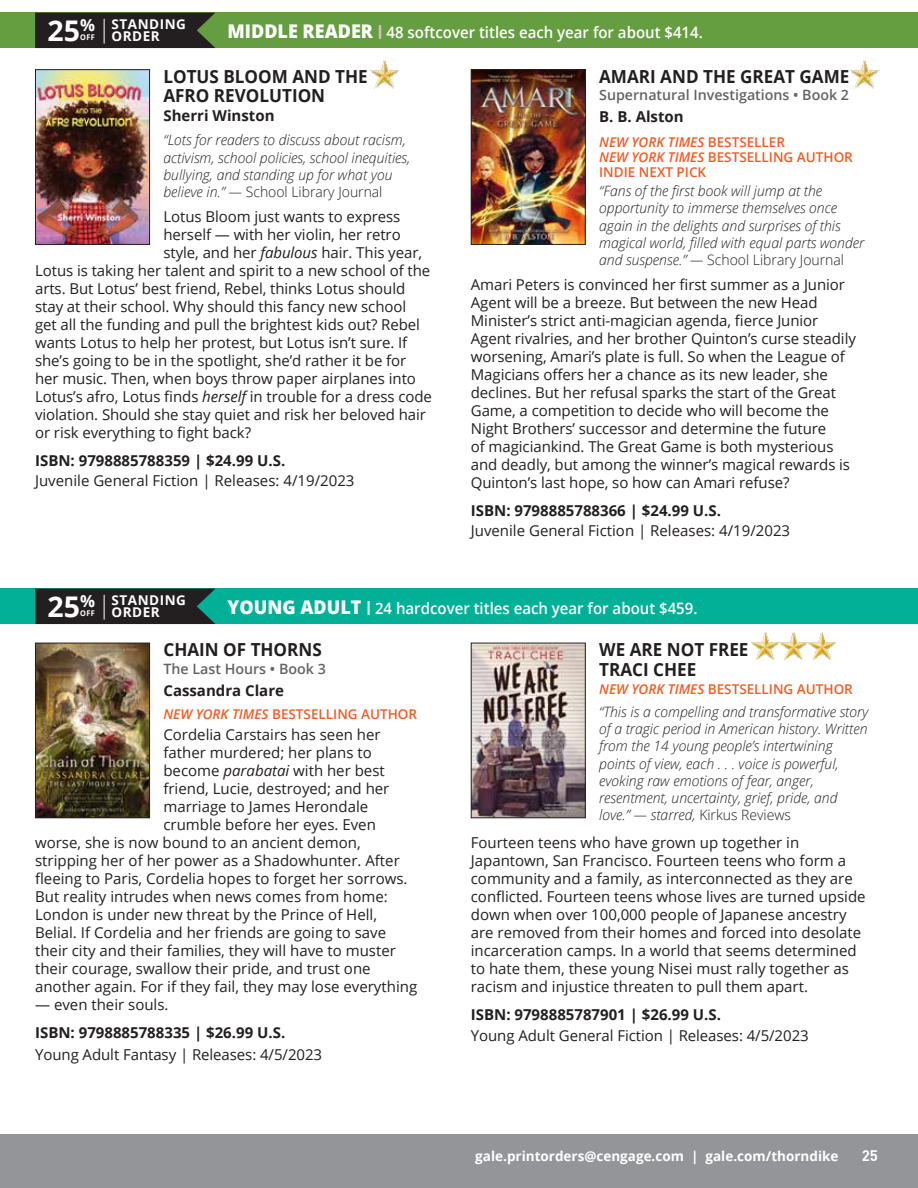
<style>
.page{position:relative;width:918px;height:1188px;background:#fff}
.page>*{position:absolute;margin:0;border:0;box-sizing:border-box;transform-origin:0 0}
.t1{font:700 28.5px "Open Sans";color:#fff}
.t2{font:700 18px/19.5px "Open Sans";color:#231f20;scale:.95 1}
.t3{font:600 15.75px "Open Sans";color:#fff;scale:.95 1}
.t4{font:15px/18px "Open Sans";letter-spacing:-.005em;color:#231f20}
.t5{font:700 15px "Open Sans";color:#231f20}
.t6{font:700 15px "DIN Offc";color:#fff}
.t7{font:italic 300 14.25px/17.2px "Open Sans";color:#231f20}
.t8{font:600 14.25px "Open Sans";color:#636366}
.t9{font:600 13.5px/15px "Open Sans";color:#f15b24}
.t10{font:700 13.5px "Open Sans";color:#fff}
.t11{font:700 13.5px/12px "Open Sans";letter-spacing:.04em;color:#fff}
.s1{font-weight:800;font-size:18.9px}
.s2{font-size:19.5px;color:#d8c2c3}
.s3{font-size:7.8px}
.s4{font-style:normal}
.s5{font-style:italic}
.s6{font-size:19.5px;color:#d1eae5}
</style>
<div class="page">
<div style="left:0;top:1134px;width:918px;height:54px;background:#939598"></div>
<div style="left:0;top:13px;width:918px;height:35px;background:#659d41"></div>
<div style="left:35px;top:13px;width:180px;height:35px;background:#231f20"></div>
<img style="left:37px;top:71px;width:111px;height:172px">
<div style="left:35px;top:69px;width:115px;height:176px;border:1px solid #231f20"></div>
<img style="left:37px;top:645px;width:111px;height:171px">
<div style="left:35px;top:643px;width:115px;height:175px;border:1px solid #231f20"></div>
<img style="left:473px;top:71px;width:111px;height:172px">
<div style="left:471px;top:69px;width:115px;height:176px;border:1px solid #231f20"></div>
<img style="left:473px;top:645px;width:111px;height:171px">
<div style="left:471px;top:643px;width:115px;height:175px;border:1px solid #231f20"></div>
<div style="left:0;top:589px;width:918px;height:35px;background:#00b198"></div>
<div style="left:35px;top:589px;width:180px;height:35px;background:#231f20"></div>
<img style="left:369px;top:60px;width:29px;height:29px">
<img style="left:850px;top:60px;width:29px;height:29px">
<img style="left:751px;top:632px;width:85px;height:28px">
<h1 class="t1" style="left:47px;top:10px;width:49px">25<sup>%</sup></h1>
<p class="t3" style="left:228px;top:21px;width:502px"><span class="s1">MIDDLE READER</span> <span class="s2">I</span> 48 softcover titles each year for about $414.</p>
<p class="t11" style="left:80px;top:18px;width:107px;text-indent:31px">STANDING<br><span class="s3">OFF</span> ORDER</p>
<p class="t2" style="left:163px;top:66px;width:217px">LOTUS BLOOM AND THE<br>AFRO REVOLUTION</p>
<p class="t5" style="left:163px;top:105px;width:113px">Sherri Winston</p>
<p class="t7" style="left:163px;top:131px;width:248px">“Lots for readers to discuss about racism, activism, school policies, school inequities, bullying, and standing up for what you believe in.” — <span class="s4">School Library Journal</span></p>
<p class="t4" style="left:163px;top:207px;width:238px">Lotus Bloom just wants to express</p>
<p class="t4" style="left:163px;top:225px;width:239px">herself — with her violin, her retro</p>
<p class="t4" style="left:163px;top:243px;width:260px">style, and her <span class="s5">fabulous</span> hair. This year,</p>
<p class="t4" style="left:35px;top:261px;width:397px">Lotus is taking her talent and spirit to a new school of the</p>
<p class="t4" style="left:35px;top:279px;width:372px">arts. But Lotus’ best friend, Rebel, thinks Lotus should</p>
<p class="t4" style="left:35px;top:297px;width:373px">stay at their school. Why should this fancy new school</p>
<p class="t4" style="left:35px;top:315px;width:386px">get all the funding and pull the brightest kids out? Rebel</p>
<p class="t4" style="left:35px;top:333px;width:374px">wants Lotus to help her protest, but Lotus isn’t sure. If</p>
<p class="t4" style="left:35px;top:351px;width:373px">she’s going to be in the spotlight, she’d rather it be for</p>
<p class="t4" style="left:35px;top:369px;width:382px">her music. Then, when boys throw paper airplanes into</p>
<p class="t4" style="left:35px;top:387px;width:398px">Lotus’s afro, Lotus finds <span class="s5">herself</span> in trouble for a dress code</p>
<p class="t4" style="left:35px;top:405px;width:392px">violation. Should she stay quiet and risk her beloved hair</p>
<p class="t4" style="left:35px;top:423px;width:217px">or risk everything to fight back?</p>
<p class="t5" style="left:35px;top:450px;width:252px">ISBN: 9798885788359 | $24.99 U.S.</p>
<p class="t4" style="left:35px;top:471px;width:321px">Juvenile General Fiction | Releases: 4/19/2023</p>
<p class="t2" style="left:599px;top:66px;width:265px">AMARI AND THE GREAT GAME</p>
<p class="t8" style="left:599px;top:85px;width:251px">Supernatural Investigations • Book 2</p>
<p class="t5" style="left:599px;top:106px;width:86px">B. B. Alston</p>
<p class="t9" style="left:599px;top:134px;width:255px"><span class="s5">NEW YORK TIMES</span> BESTSELLER<br><span class="s5">NEW YORK TIMES</span> BESTSELLING AUTHOR<br>INDIE NEXT PICK</p>
<p class="t7" style="left:599px;top:182px;width:267px">“Fans of the first book will jump at the opportunity to immerse themselves once again in the delights and surprises of this magical world, filled with equal parts wonder and suspense.” — <span class="s4">School Library Journal</span></p>
<p class="t4" style="left:471px;top:275px;width:387px">Amari Peters is convinced her first summer as a Junior Agent will be a breeze. But between the new Head Minister’s strict anti-magician agenda, fierce Junior Agent rivalries, and her brother Quinton’s curse steadily worsening, Amari’s plate is full. So when the League of Magicians offers her a chance as its new leader, she declines. But her refusal sparks the start of the Great Game, a competition to decide who will become the Night Brothers’ successor and determine the future<br>of magiciankind. The Great Game is both mysterious and deadly, but among the winner’s magical rewards is Quinton’s last hope, so how can Amari refuse?</p>
<p class="t5" style="left:471px;top:500px;width:252px">ISBN: 9798885788366 | $24.99 U.S.</p>
<p class="t4" style="left:471px;top:521px;width:321px">Juvenile General Fiction | Releases: 4/19/2023</p>
<h1 class="t1" style="left:47px;top:586px;width:49px">25<sup>%</sup></h1>
<p class="t3" style="left:228px;top:597px;width:496px"><span class="s1">YOUNG ADULT</span> <span class="s6">I</span> 24 hardcover titles each year for about $459.</p>
<p class="t11" style="left:80px;top:594px;width:107px;text-indent:31px">STANDING<br><span class="s3">OFF</span> ORDER</p>
<p class="t2" style="left:163px;top:639px;width:168px">CHAIN OF THORNS</p>
<p class="t8" style="left:163px;top:659px;width:164px">The Last Hours • Book 3</p>
<p class="t5" style="left:163px;top:680px;width:122px">Cassandra Clare</p>
<p class="t9" style="left:163px;top:706px;width:255px"><span class="s5">NEW YORK TIMES</span> BESTSELLING AUTHOR</p>
<p class="t4" style="left:163px;top:725px;width:219px">Cordelia Carstairs has seen her</p>
<p class="t4" style="left:163px;top:743px;width:210px">father murdered; her plans to</p>
<p class="t4" style="left:163px;top:761px;width:223px">become <span class="s5">parabatai</span> with her best</p>
<p class="t4" style="left:163px;top:779px;width:228px">friend, Lucie, destroyed; and her</p>
<p class="t4" style="left:163px;top:797px;width:206px">marriage to James Herondale</p>
<p class="t4" style="left:163px;top:815px;width:214px">crumble before her eyes. Even</p>
<p class="t4" style="left:35px;top:833px;width:327px">worse, she is now bound to an ancient demon,</p>
<p class="t4" style="left:35px;top:851px;width:366px">stripping her of her power as a Shadowhunter. After</p>
<p class="t4" style="left:35px;top:869px;width:374px">fleeing to Paris, Cordelia hopes to forget her sorrows.</p>
<p class="t4" style="left:35px;top:887px;width:354px">But reality intrudes when news comes from home:</p>
<p class="t4" style="left:35px;top:905px;width:343px">London is under new threat by the Prince of Hell,</p>
<p class="t4" style="left:35px;top:923px;width:353px">Belial. If Cordelia and her friends are going to save</p>
<p class="t4" style="left:35px;top:941px;width:362px">their city and their families, they will have to muster</p>
<p class="t4" style="left:35px;top:959px;width:337px">their courage, swallow their pride, and trust one</p>
<p class="t4" style="left:35px;top:977px;width:384px">another again. For if they fail, they may lose everything</p>
<p class="t4" style="left:35px;top:995px;width:135px">— even their souls.</p>
<p class="t5" style="left:35px;top:1022px;width:252px">ISBN: 9798885788335 | $26.99 U.S.</p>
<p class="t4" style="left:35px;top:1045px;width:289px">Young Adult Fantasy | Releases: 4/5/2023</p>
<p class="t2" style="left:599px;top:639px;width:159px">WE ARE NOT FREE<br>TRACI CHEE</p>
<p class="t9" style="left:599px;top:681px;width:255px"><span class="s5">NEW YORK TIMES</span> BESTSELLING AUTHOR</p>
<p class="t7" style="left:599px;top:703px;width:271px">“This is a compelling and transformative story of a tragic period in American history. Written from the 14 young people’s intertwining points of view, each . . . voice is powerful, evoking raw emotions of fear, anger, resentment, uncertainty, grief, pride, and love.” — starred, <span class="s4">Kirkus Reviews</span></p>
<p class="t4" style="left:471px;top:833px;width:396px">Fourteen teens who have grown up together in Japantown, San Francisco. Fourteen teens who form a community and a family, as interconnected as they are conflicted. Fourteen teens whose lives are turned upside down when over 100,000 people of Japanese ancestry are removed from their homes and forced into desolate incarceration camps. In a world that seems determined to hate them, these young Nisei must rally together as racism and injustice threaten to pull them apart.</p>
<p class="t5" style="left:471px;top:1004px;width:252px">ISBN: 9798885787901 | $26.99 U.S.</p>
<p class="t4" style="left:471px;top:1027px;width:339px">Young Adult General Fiction | Releases: 4/5/2023</p>
<p class="t10" style="left:475px;top:1146px;width:365px">gale.printorders@cengage.com | gale.com/thorndike</p>
<p class="t6" style="left:862px;top:1146px;width:18px">25</p>
</div>
